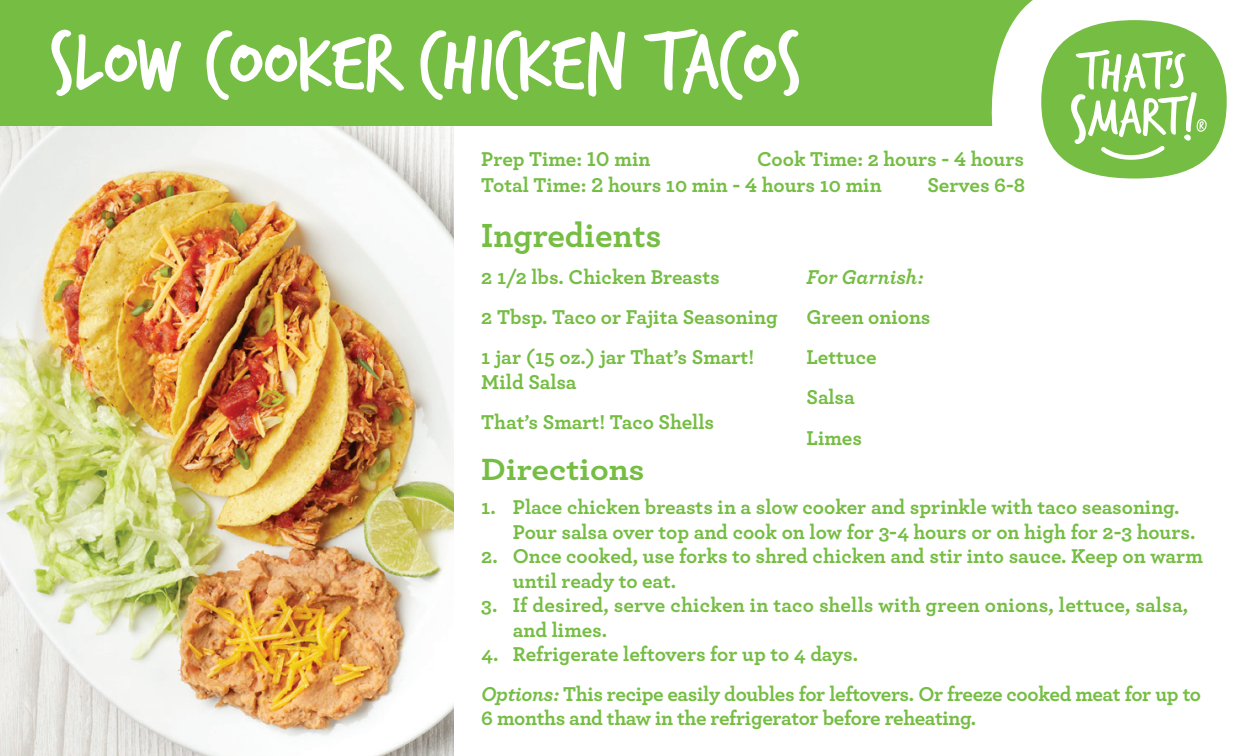
<style>
.page{position:relative;width:1260px;height:756px;background:#fff}
.page>*{position:absolute;margin:0;border:0;box-sizing:border-box;transform-origin:0 0}
.t1{font:87.5px "Trash Hand";color:#fff}
.t2{font:700 35px "Archer";color:#75bd43}
.t3{font:700 32.2px "Archer";color:#75bd43;scale:1.09 1}
.t4{font:700 21px/40.2px "Archer";letter-spacing:-.005em;color:#75bd43}
.t5{font:italic 700 21px "Archer";color:#75bd43}
.s1{font-style:italic}
</style>
<div class="page">
<img style="left:0;top:126px;width:454px;height:630px">
<div style="left:0;top:0;width:1177px;height:126px;background:#75bd43"></div>
<div style="left:1041px;top:20px;width:186px;height:159px;background:#75bd43;border-radius:50%"></div>
<svg style="left:1071px;top:50px;width:136px;height:110px"></svg>
<h1 class="t1" style="left:49px;top:20px;width:754px">SLOW COOKER CHICKEN TACOS</h1>
<p class="t4" style="left:481px;top:144px;width:544px;line-height:25.9px;text-indent:276px">Cook Time: 2 hours - 4 hours<br>Total Time: 2 hours 10 min - 4 hours 10 min</p>
<p class="t4" style="left:481px;top:137px;width:171px">Prep Time: 10 min</p>
<p class="t4" style="left:927px;top:163px;width:99px">Serves 6-8</p>
<h2 class="t2" style="left:481px;top:208px;width:182px">Ingredients</h2>
<p class="t4" style="left:481px;top:255px;width:298px">2 1/2 lbs. Chicken Breasts<br>2 Tbsp. Taco or Fajita Seasoning<br>1 jar (15 oz.) jar That’s Smart!</p>
<p class="t4" style="left:481px;top:360px;width:234px">Mild Salsa<br>That’s Smart! Taco Shells</p>
<h3 class="t3" style="left:481px;top:444px;width:151px">Directions</h3>
<p class="t5" style="left:807px;top:260px;width:118px">For Garnish:</p>
<p class="t4" style="left:807px;top:295px;width:125px">Green onions<br>Lettuce<br>Salsa<br>Limes</p>
<p class="t4" style="left:513px;top:494px;width:684px;line-height:24.5px;text-indent:-32px">1. Place chicken breasts in a slow cooker and sprinkle with taco seasoning.<br>Pour salsa over top and cook on low for 3-4 hours or on high for 2-3 hours.</p>
<p class="t4" style="left:513px;top:543px;width:692px;line-height:24.5px;text-indent:-32px">2. Once cooked, use forks to shred chicken and stir into sauce. Keep on warm until ready to eat.</p>
<p class="t4" style="left:513px;top:592px;width:677px;line-height:24.5px;text-indent:-32px">3. If desired, serve chicken in taco shells with green onions, lettuce, salsa, and limes.</p>
<p class="t4" style="left:481px;top:633px;width:378px">4. Refrigerate leftovers for up to 4 days.</p>
<p class="t4" style="left:481px;top:680px;width:721px;line-height:24.5px"><span class="s1">Options:</span> This recipe easily doubles for leftovers. Or freeze cooked meat for up to<br>6 months and thaw in the refrigerator before reheating.</p>
</div>
